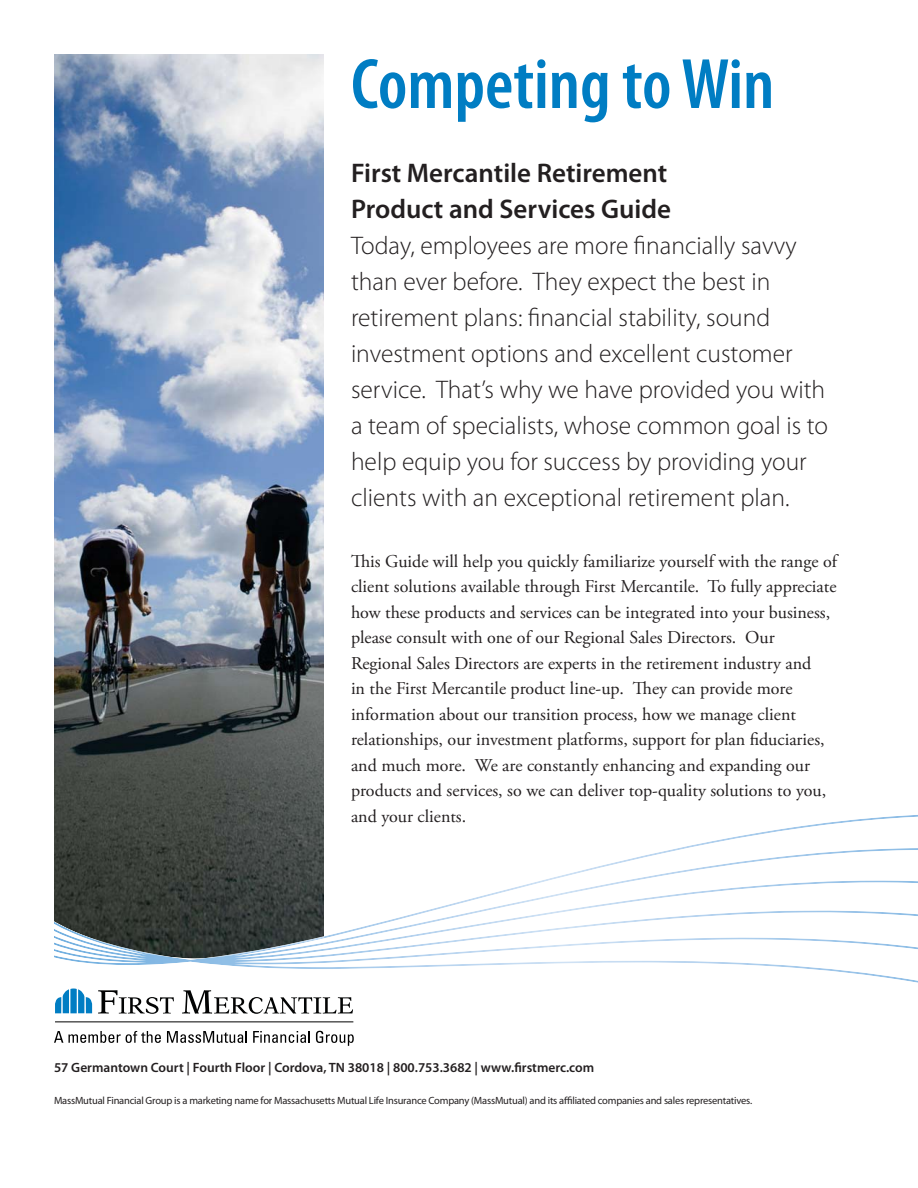
<style>
.page{position:relative;width:918px;height:1188px;background:#fff}
.page>*{position:absolute;margin:0;border:0;box-sizing:border-box;transform-origin:0 0}
.t1{font:600 condensed 72px "Myriad Pro";color:#007dc3}
.t2{font:600 27px/36px "Myriad Pro";color:#231f20}
.t3{font:300 25.5px/36px "Myriad Pro";color:#231f20}
.t4{font:18px/25.5px "Adobe Garamond Pro";color:#231f20}
.t5{font:600 13.5px "Myriad Pro";color:#231f20}
.t6{font:10.5px "Myriad Pro";letter-spacing:-.02em;color:#231f20}
</style>
<div class="page">
<img style="left:54px;top:54px;width:270px;height:761px">
<svg style="left:54px;top:1031px;width:107px;height:12px"></svg>
<svg style="left:167px;top:1031px;width:80px;height:12px"></svg>
<svg style="left:253px;top:1031px;width:57px;height:12px"></svg>
<svg style="left:316px;top:1031px;width:38px;height:15px"></svg>
<hr style="left:55px;top:1022px;width:298px;height:1px;background:#000">
<svg style="left:98px;top:990px;width:76px;height:24px"></svg>
<svg style="left:182px;top:990px;width:171px;height:24px"></svg>
<svg style="left:55px;top:989px;width:37px;height:24px"></svg>
<svg style="left:54px;top:815px;width:864px;height:168px"></svg>
<img style="left:74px;top:931px;width:250px;height:27px">
<h1 class="t1" style="left:351px;top:41px;width:425px">Competing to Win</h1>
<h2 class="t2" style="left:351px;top:155px;width:321px">First Mercantile Retirement<br>Product and Services Guide</h2>
<p class="t3" style="left:351px;top:229px;width:479px">Today, employees are more financially savvy than ever before. They expect the best in retirement plans: financial stability, sound investment options and excellent customer service. That’s why we have provided you with a team of specialists, whose common goal is to help equip you for success by providing your clients with an exceptional retirement plan.</p>
<p class="t4" style="left:351px;top:550px;width:487px">This Guide will help you quickly familiarize yourself with the range of client solutions available through First Mercantile. To fully appreciate how these products and services can be integrated into your business, please consult with one of our Regional Sales Directors. Our Regional Sales Directors are experts in the retirement industry and<br>in the First Mercantile product line-up. They can provide more information about our transition process, how we manage client relationships, our investment platforms, support for plan fiduciaries, and much more. We are constantly enhancing and expanding our products and services, so we can deliver top-quality solutions to you, and your clients.</p>
<p class="t5" style="left:54px;top:1060px;width:542px">57 Germantown Court | Fourth Floor | Cordova, TN 38018 | 800.753.3682 | www.firstmerc.com</p>
<p class="t6" style="left:54px;top:1097px;width:700px">MassMutual Financial Group is a marketing name for Massachusetts Mutual Life Insurance Company (MassMutual) and its affiliated companies and sales representatives.</p>
</div>
